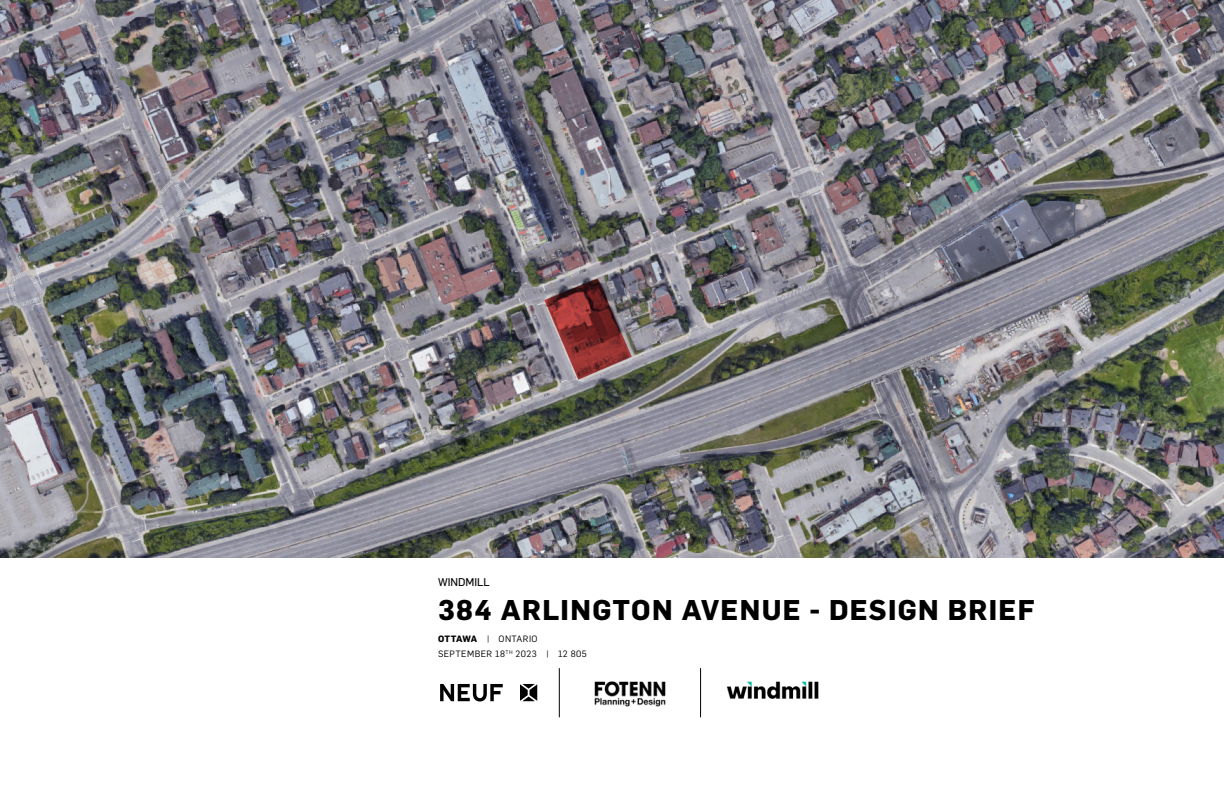
<style>
.page{position:relative;width:1224px;height:792px;background:#fff}
.page>*{position:absolute;margin:0;border:0;box-sizing:border-box;transform-origin:0 0}
.t1{font:700 28px "Flama";letter-spacing:.05em;color:#000}
.t2{font:11px "Flama Basic";color:#000}
.t3{font:9px/15.3px "Flama";letter-spacing:.05em;color:#000}
.s1{font-weight:700}
</style>
<div class="page">
<hr style="left:559px;top:668px;width:1px;height:49px;background:#000">
<hr style="left:700px;top:668px;width:1px;height:49px;background:#000">
<svg style="left:520px;top:684px;width:17px;height:17px"></svg>
<svg style="left:440px;top:684px;width:63px;height:17px"></svg>
<img style="left:726px;top:681px;width:93px;height:18px">
<img style="left:594px;top:681px;width:72px;height:26px">
<img style="left:0;top:0;width:1224px;height:558px">
<svg style="left:544px;top:278px;width:88px;height:102px;background:#86565a"></svg>
<p class="t2" style="left:438px;top:575px;width:53px">WINDMILL</p>
<h1 class="t1" style="left:438px;top:590px;width:598px">384 ARLINGTON AVENUE - DESIGN BRIEF</h1>
<p class="t3" style="left:438px;top:630px;width:150px"><span class="s1">OTTAWA</span> | ONTARIO<br>SEPTEMBER 18<sup>TH</sup> 2023 | 12 805</p>
</div>
